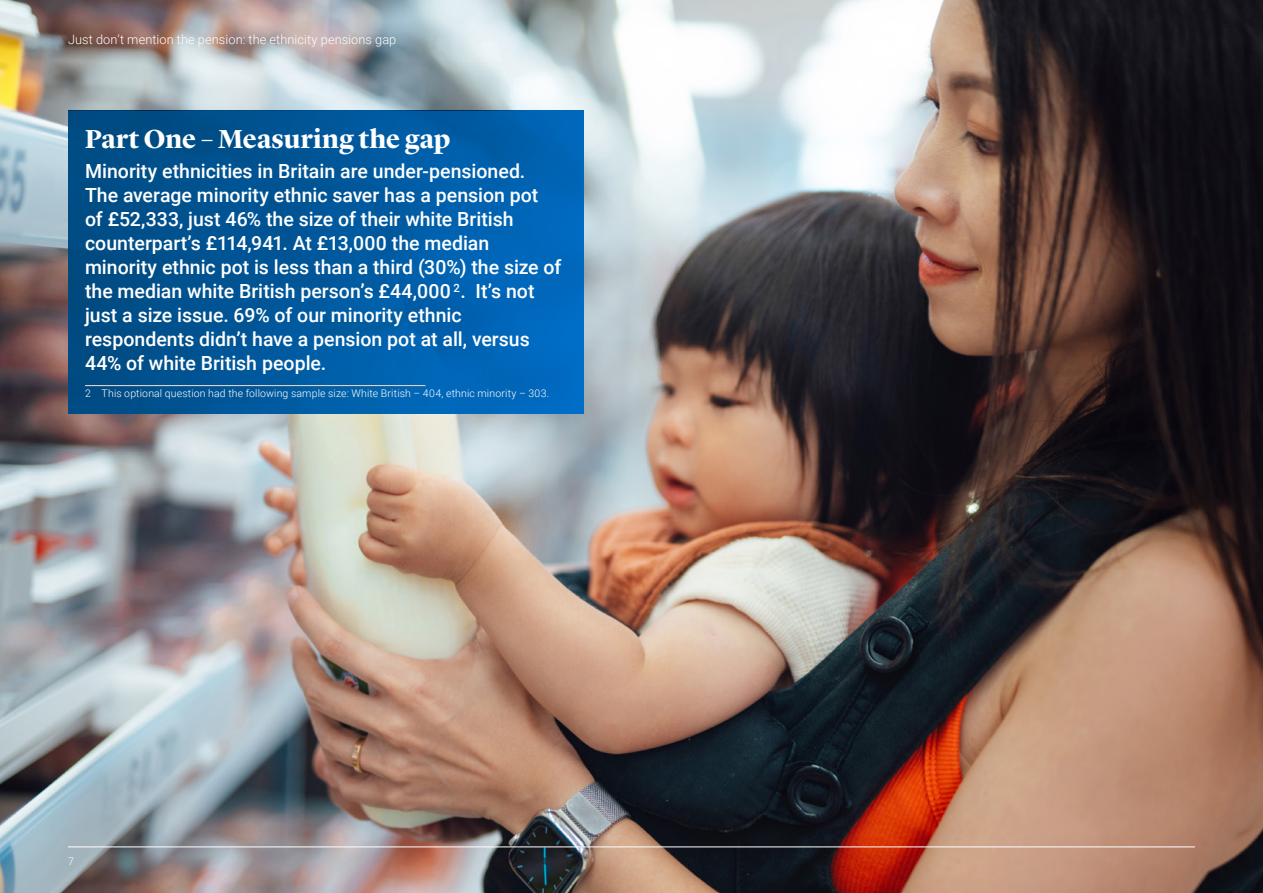
<style>
.page{position:relative;width:1263px;height:893px;background:#fff}
.page>*{position:absolute;margin:0;border:0;box-sizing:border-box;transform-origin:0 0}
.t1{font:700 27px "Lyon Display";color:#fff}
.t2{font:500 19.5px/24px "Roboto";color:#fff}
.t3{font:300 12.75px "Roboto";letter-spacing:.01em;color:#fff}
.Source{font:300 10.5px "Roboto";letter-spacing:.015em;color:#fff}
</style>
<div class="page">
<img style="left:0;top:0;width:1263px;height:893px">
<div style="left:68px;top:111px;width:516px;height:303px;background:linear-gradient(to right,#004a80,#0069be)"></div>
<hr style="left:85px;top:386px;width:340px;height:1px;background:#000">
<hr style="left:85px;top:385px;width:340px;height:1px;background:#fff">
<hr style="left:68px;top:846px;width:1127px;height:1px;background:#fff">
<p class="t3" style="left:68px;top:30px;width:330px">Just don’t mention the pension: the ethnicity pensions gap</p>
<h2 class="t1" style="left:85px;top:119px;width:367px">Part One – Measuring the gap</h2>
<p class="t2" style="left:85px;top:159px;width:478px">Minority ethnicities in Britain are under-pensioned.<br>The average minority ethnic saver has a pension pot<br>of £52,333, just 46% the size of their white British counterpart’s £114,941. At £13,000 the median minority ethnic pot is less than a third (30%) the size of the median white British person’s £44,000 <sup>2</sup>. It’s not just a size issue. 69% of our minority ethnic respondents didn’t have a pension pot at all, versus 44% of white British people.</p>
<p class="Source" style="left:85px;top:386px;width:466px">2 This optional question had the following sample size: White British – 404, ethnic minority – 303.</p>
<p class="Source" style="left:68px;top:854px;width:7px">7</p>
</div>
